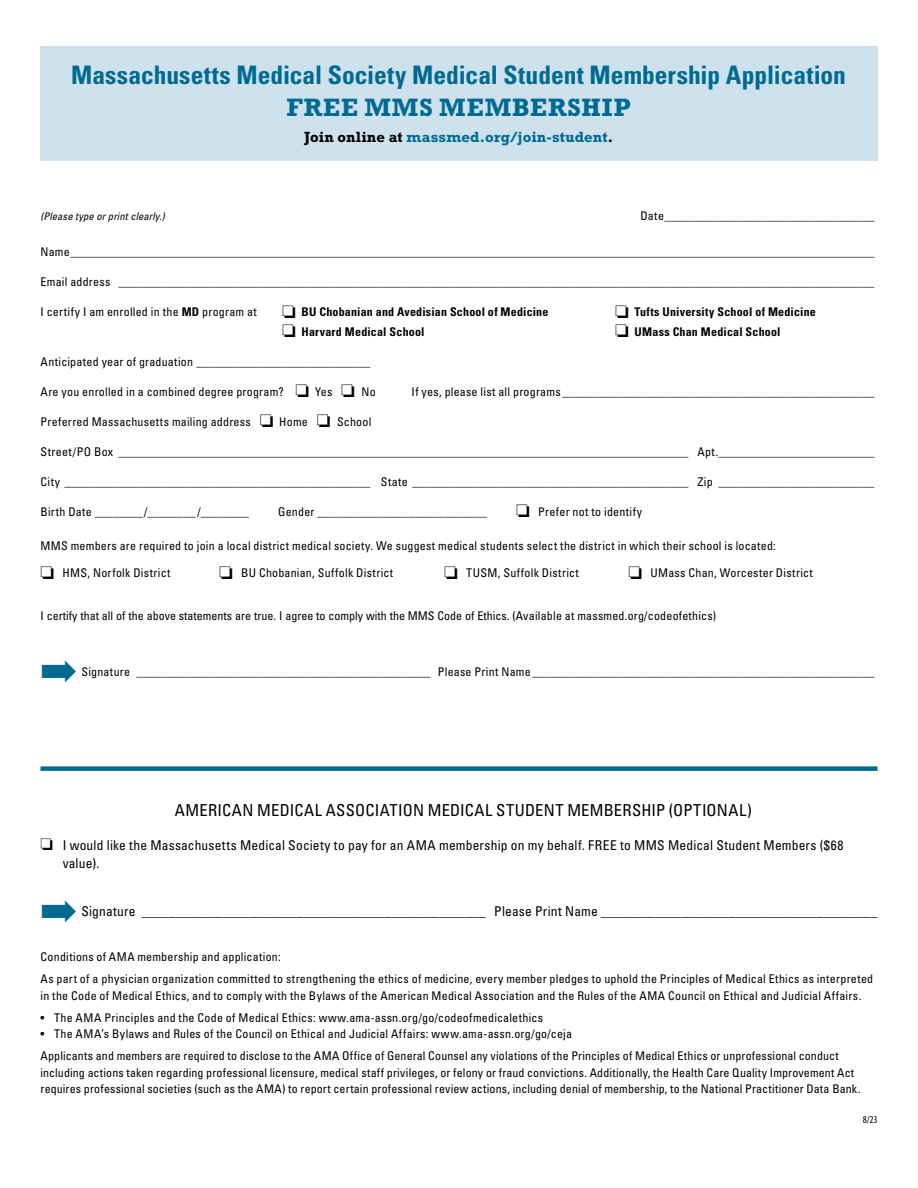
<style>
.page{position:relative;width:918px;height:1188px;background:#fff}
.page>*{position:absolute;margin:0;border:0;box-sizing:border-box;transform-origin:0 0}
.t1{font:700 condensed 25.5px/31.5px "Univers LT Std";color:#006a93;text-align:center}
.AMASubhead{font:condensed 16.5px "Univers LT Std";letter-spacing:.015em;color:#000}
.TitleTag{font:700 15px "Rockwell Std";letter-spacing:.01em;color:#006a93}
.App_text{font:13.5px "Univers LT Std";color:#000}
.t2{font:condensed 13.5px/18px "Univers LT Std";letter-spacing:.01em;color:#000}
.App_text-2{font:condensed 12px "Univers LT Std";letter-spacing:.015em;color:#000}
.App_sm_type{font:condensed 12px/16.5px "Univers LT Std";letter-spacing:.015em;color:#000}
.App_text-3{font:condensed 12px "Univers LT Std";letter-spacing:.035em;color:#000}
.App_text-4{font:700 condensed 12px "Univers LT Std";letter-spacing:.015em;color:#000}
.AMASubhead-2{font:condensed 12px "Univers LT Std";letter-spacing:.02em;color:#000}
.App_sm_type-2{font:italic condensed 10.5px "Univers LT Std";letter-spacing:.015em;color:#000}
.t3{font:condensed 10.5px "Myriad Pro";color:#000}
.s1{font-family:"Rockwell Std";font-stretch:normal}
.s2{color:#000}
.s3{font-weight:700}
.s4{font-stretch:normal}
.s5{font-stretch:condensed}
.s6{font-family:"Myriad Pro"}
</style>
<div class="page">
<div style="left:40px;top:46px;width:838px;height:115px;background:#cee2ed"></div>
<div style="left:40px;top:766px;width:838px;height:5px;background:#006a93"></div>
<p class="t1" style="left:71px;top:59px;width:776px">Massachusetts Medical Society Medical Student Membership Application<br><span class="s1">FREE MMS MEMBERSHIP</span></p>
<p class="TitleTag" style="left:304px;top:128px;width:310px"><span class="s2">Join online at</span> massmed.org/join-student<span class="s2">.</span></p>
<p class="App_sm_type-2" style="left:40px;top:209px;width:126px">(Please type or print clearly.)</p>
<p class="App_sm_type" style="left:640px;top:207px;width:236px">Date___________________________________</p>
<p class="App_text-2" style="left:40px;top:244px;width:835px">Name______________________________________________________________________________________________________________________________________</p>
<p class="App_text-2" style="left:40px;top:274px;width:836px">Email address ______________________________________________________________________________________________________________________________</p>
<p class="App_text-2" style="left:40px;top:304px;width:218px">I certify I am enrolled in the <span class="s3">MD</span> program at</p>
<p class="App_text-4" style="left:282px;top:304px;width:268px">❏ BU Chobanian and Avedisian School of Medicine</p>
<p class="App_text-4" style="left:615px;top:304px;width:202px">❏ Tufts University School of Medicine</p>
<p class="App_text-4" style="left:282px;top:324px;width:144px">❏ Harvard Medical School</p>
<p class="App_text-4" style="left:615px;top:324px;width:167px">❏ UMass Chan Medical School</p>
<p class="App_text-2" style="left:40px;top:354px;width:332px">Anticipated year of graduation _____________________________</p>
<p class="App_text-2" style="left:40px;top:384px;width:337px">Are you enrolled in a combined degree program? ❏ Yes ❏ No</p>
<p class="App_text-2" style="left:412px;top:384px;width:464px">If yes, please list all programs ____________________________________________________</p>
<p class="App_text-2" style="left:40px;top:414px;width:332px">Preferred Massachusetts mailing address ❏ Home ❏ School</p>
<p class="App_text-3" style="left:41px;top:444px;width:835px">Street/PO Box _______________________________________________________________________________________________ Apt.__________________________</p>
<p class="App_text-3" style="left:40px;top:474px;width:835px">City ___________________________________________________ State ______________________________________________ Zip __________________________</p>
<p class="App_text-2" style="left:40px;top:504px;width:210px">Birth Date ________ /________ /________</p>
<p class="App_text-2" style="left:278px;top:504px;width:210px">Gender ____________________________</p>
<p class="App_text-2" style="left:516px;top:504px;width:128px">❏ Prefer not to identify</p>
<p class="App_text-2" style="left:40px;top:538px;width:737px">MMS members are required to join a local district medical society. We suggest medical students select the district in which their school is located:</p>
<p class="App_text-2" style="left:40px;top:565px;width:131px">❏ HMS, Norfolk District</p>
<p class="App_text-2" style="left:219px;top:565px;width:176px">❏ BU Chobanian, Suffolk District</p>
<p class="App_text-2" style="left:444px;top:565px;width:136px">❏ TUSM, Suffolk District</p>
<p class="App_text-2" style="left:628px;top:565px;width:186px">❏ UMass Chan, Worcester District</p>
<p class="App_text-2" style="left:40px;top:608px;width:677px">I certify that all of the above statements are true. I agree to comply with the MMS Code of Ethics. (Available at massmed.org/codeofethics)</p>
<p class="App_text-2" style="left:81px;top:664px;width:795px">Signature _________________________________________________ Please Print Name _________________________________________________________</p>
<p class="AMASubhead" style="left:175px;top:799px;width:579px">AMERICAN MEDICAL ASSOCIATION MEDICAL STUDENT MEMBERSHIP (OPTIONAL<span class="s4">)</span></p>
<p class="t2" style="left:63px;top:836px;width:782px;text-indent:-22px">❏ I would like the Massachusetts Medical Society to pay for an AMA membership on my behalf. FREE to MMS Medical Student Members ($68 value).</p>
<p class="App_text" style="left:81px;top:903px;width:798px"><span class="s5">Signature</span> ___________________________________________________ <span class="s5">Please Print Name</span> <span class="s6">_________________________________________</span></p>
<p class="AMASubhead-2" style="left:40px;top:950px;width:242px">Conditions of AMA membership and application:</p>
<p class="App_sm_type" style="left:40px;top:971px;width:834px">As part of a physician organization committed to strengthening the ethics of medicine, every member pledges to uphold the Principles of Medical Ethics as interpreted in the Code of Medical Ethics, and to comply with the Bylaws of the American Medical Association and the Rules of the AMA Council on Ethical and Judicial Affairs.</p>
<p class="App_sm_type" style="left:40px;top:1009px;width:504px">• The AMA Principles and the Code of Medical Ethics: www.ama-assn.org/go/codeofmedicalethics</p>
<p class="App_sm_type" style="left:40px;top:1025px;width:533px">• The AMA’s Bylaws and Rules of the Council on Ethical and Judicial Affairs: www.ama-assn.org/go/ceja</p>
<p class="App_sm_type" style="left:40px;top:1047px;width:821px">Applicants and members are required to disclose to the AMA Office of General Counsel any violations of the Principles of Medical Ethics or unprofessional conduct including actions taken regarding professional licensure, medical staff privileges, or felony or fraud convictions. Additionally, the Health Care Quality Improvement Act requires professional societies (such as the AMA) to report certain professional review actions, including denial of membership, to the National Practitioner Data Bank.</p>
<p class="t3" style="left:863px;top:1114px;width:16px">8/23</p>
</div>
